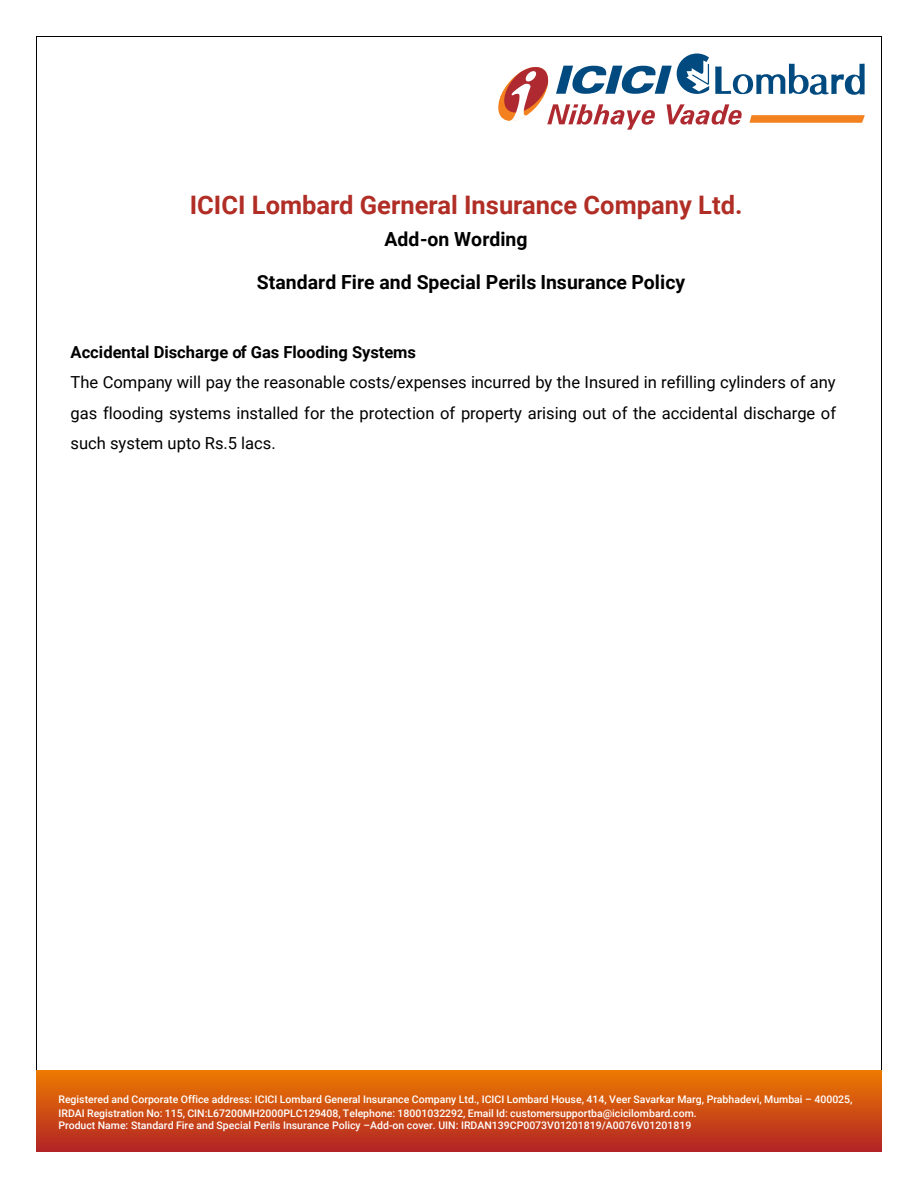
<style>
.page{position:relative;width:918px;height:1188px;background:#fff}
.page>*{position:absolute;margin:0;border:0;box-sizing:border-box;transform-origin:0 0}
.t1{font:700 25.5px "Roboto";color:#b12e26}
.t2{font:700 19.5px/42.3px "Roboto";color:#000}
.t3{font:16.5px/30.3px "Roboto";color:#000;text-align:justify}
.t4{font:700 16.5px "Roboto";color:#000}
.t5{font:500 10.5px/13px "Roboto";color:#fff}
</style>
<div class="page">
<hr style="left:37px;top:36px;width:844px;height:1px;background:#000">
<hr style="left:36px;top:37px;width:1px;height:1114px;background:#000">
<hr style="left:881px;top:37px;width:1px;height:1114px;background:#000">
<hr style="left:37px;top:1151px;width:844px;height:1px;background:#000">
<svg style="left:498px;top:54px;width:367px;height:76px"></svg>
<div style="left:37px;top:1071px;width:844px;height:80px;background:linear-gradient(to bottom,#ed7900,#b32525)"></div>
<h1 class="t1" style="left:190px;top:187px;width:554px">ICICI Lombard Gerneral Insurance Company Ltd.</h1>
<h2 class="t2" style="left:257px;top:218px;width:430px;text-indent:127px">Add-on Wording<br>Standard Fire and Special Perils Insurance Policy</h2>
<h3 class="t4" style="left:71px;top:341px;width:347px">Accidental Discharge of Gas Flooding Systems</h3>
<p class="t3" style="left:71px;top:367px;width:767px">The Company will pay the reasonable costs/expenses incurred by the Insured in refilling cylinders of any gas flooding systems installed for the protection of property arising out of the accidental discharge of such system upto Rs.5 lacs.</p>
<p class="t5" style="left:58px;top:1093px;width:796px">Registered and Corporate Office address: ICICI Lombard General Insurance Company Ltd., ICICI Lombard House, 414, Veer Savarkar Marg, Prabhadevi, Mumbai – 400025,<br>IRDAI Registration No: 115, CIN:L67200MH2000PLC129408, Telephone: 18001032292, Email Id: customersupportba@icicilombard.com.<br>Product Name: Standard Fire and Special Perils Insurance Policy –Add-on cover. UIN: IRDAN139CP0073V01201819/A0076V01201819</p>
</div>
